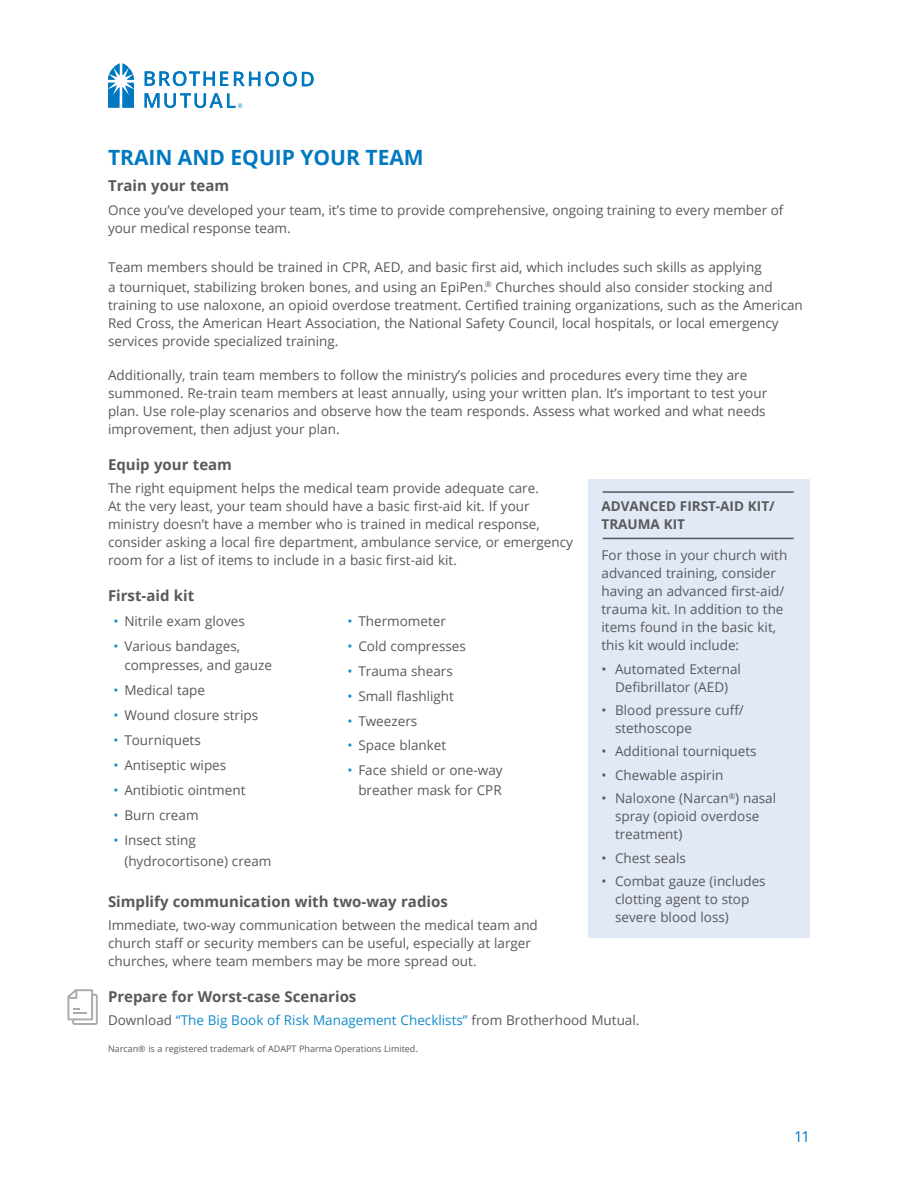
<style>
.page{position:relative;width:918px;height:1188px;background:#fff}
.page>*{position:absolute;margin:0;border:0;box-sizing:border-box;transform-origin:0 0}
.t1{font:700 21px "Open Sans";color:#0079c1}
.t2{font:700 15px "Open Sans";color:#58595b}
.t3{font:15px "Open Sans";color:#0079c1}
.t4{font:13.5px/18px "Open Sans";color:#58595b}
.t5{font:13.5px "Open Sans";color:#128acb}
.t6{font:700 13.5px/18px "Open Sans";color:#58595b}
.t7{font:9px "Open Sans";color:#58595b}
.s1{color:#128acb}
.s2{color:#58595b}
</style>
<div class="page">
<svg style="left:108px;top:63px;width:26px;height:45px"></svg>
<svg style="left:145px;top:71px;width:83px;height:15px"></svg>
<svg style="left:234px;top:72px;width:80px;height:14px"></svg>
<svg style="left:145px;top:93px;width:97px;height:15px"></svg>
<div style="left:588px;top:479px;width:222px;height:458px;background:#e1e9f6"></div>
<hr style="left:603px;top:491px;width:191px;height:2px;background:#58595b">
<hr style="left:603px;top:538px;width:191px;height:1px;background:#58595b">
<svg style="left:67px;top:989px;width:31px;height:36px"></svg>
<h1 class="t1" style="left:108px;top:143px;width:317px">TRAIN AND EQUIP YOUR TEAM</h1>
<p class="t2" style="left:108px;top:175px;width:123px">Train your team</p>
<p class="t4" style="left:108px;top:201px;width:677px">Once you’ve developed your team, it’s time to provide comprehensive, ongoing training to every member of your medical response team.</p>
<p class="t4" style="left:108px;top:257px;width:666px;line-height:19.5px">Team members should be trained in CPR, AED, and basic first aid, which includes such skills as applying a tourniquet, stabilizing broken bones, and using an EpiPen.<sup>®</sup> Churches should also consider stocking and</p>
<p class="t4" style="left:108px;top:296px;width:696px">training to use naloxone, an opioid overdose treatment. Certified training organizations, such as the American<br>Red Cross, the American Heart Association, the National Safety Council, local hospitals, or local emergency services provide specialized training.</p>
<p class="t4" style="left:108px;top:366px;width:661px">Additionally, train team members to follow the ministry’s policies and procedures every time they are summoned. Re-train team members at least annually, using your written plan. It’s important to test your plan. Use role-play scenarios and observe how the team responds. Assess what worked and what needs improvement, then adjust your plan.</p>
<p class="t2" style="left:108px;top:454px;width:126px">Equip your team</p>
<p class="t4" style="left:108px;top:479px;width:467px">The right equipment helps the medical team provide adequate care.<br>At the very least, your team should have a basic first-aid kit. If your ministry doesn’t have a member who is trained in medical response, consider asking a local fire department, ambulance service, or emergency room for a list of items to include in a basic first-aid kit.</p>
<p class="t2" style="left:108px;top:585px;width:88px">First-aid kit</p>
<p class="t4" style="left:113px;top:612px;width:133px"><span class="s1">•</span> Nitrile exam gloves</p>
<p class="t4" style="left:124px;top:636px;width:149px;line-height:19.5px;text-indent:-11px"><span class="s1">•</span> Various bandages, compresses, and gauze</p>
<p class="t4" style="left:113px;top:681px;width:93px"><span class="s1">•</span> Medical tape</p>
<p class="t4" style="left:113px;top:706px;width:146px"><span class="s1">•</span> Wound closure strips</p>
<p class="t4" style="left:113px;top:731px;width:89px"><span class="s1">•</span> Tourniquets</p>
<p class="t4" style="left:113px;top:756px;width:114px"><span class="s1">•</span> Antiseptic wipes</p>
<p class="t4" style="left:113px;top:780px;width:134px"><span class="s1">•</span> Antibiotic ointment</p>
<p class="t4" style="left:113px;top:805px;width:87px"><span class="s1">•</span> Burn cream</p>
<p class="t4" style="left:124px;top:829px;width:149px;line-height:21px;text-indent:-11px"><span class="s1">•</span> Insect sting (hydrocortisone) cream</p>
<p class="t2" style="left:108px;top:891px;width:341px">Simplify communication with two-way radios</p>
<p class="t4" style="left:108px;top:916px;width:431px">Immediate, two-way communication between the medical team and church staff or security members can be useful, especially at larger churches, where team members may be more spread out.</p>
<p class="t2" style="left:108px;top:986px;width:250px">Prepare for Worst-case Scenarios</p>
<p class="t5" style="left:108px;top:1011px;width:533px"><span class="s2">Download</span> “The Big Book of Risk Management Checklists” <span class="s2">from Brotherhood Mutual.</span></p>
<p class="t7" style="left:108px;top:1043px;width:311px">Narcan® is a registered trademark of ADAPT Pharma Operations Limited.</p>
<p class="t6" style="left:602px;top:497px;width:175px">ADVANCED FIRST-AID KIT/<br>TRAUMA KIT</p>
<p class="t4" style="left:602px;top:546px;width:187px">For those in your church with advanced training, consider having an advanced first-aid/ trauma kit. In addition to the items found in the basic kit, this kit would include:</p>
<p class="t4" style="left:602px;top:659px;width:141px;text-align:center">• Automated External<br>Defibrillator (AED)</p>
<p class="t4" style="left:615px;top:701px;width:130px;text-indent:-14px">• Blood pressure cuff/ stethoscope</p>
<p class="t4" style="left:602px;top:742px;width:157px">• Additional tourniquets</p>
<p class="t4" style="left:602px;top:766px;width:123px">• Chewable aspirin</p>
<p class="t4" style="left:615px;top:789px;width:163px;text-indent:-13px">• Naloxone (Narcan<sup>®</sup>) nasal spray (opioid overdose treatment)</p>
<p class="t4" style="left:602px;top:848px;width:86px">• Chest seals</p>
<p class="t4" style="left:615px;top:872px;width:152px;text-indent:-14px">• Combat gauze (includes clotting agent to stop severe blood loss)</p>
<p class="t4" style="left:347px;top:612px;width:100px"><span class="s1">•</span> Thermometer</p>
<p class="t4" style="left:347px;top:637px;width:120px"><span class="s1">•</span> Cold compresses</p>
<p class="t4" style="left:347px;top:661px;width:107px"><span class="s1">•</span> Trauma shears</p>
<p class="t4" style="left:347px;top:686px;width:108px"><span class="s1">•</span> Small flashlight</p>
<p class="t4" style="left:347px;top:711px;width:71px"><span class="s1">•</span> Tweezers</p>
<p class="t4" style="left:347px;top:736px;width:100px"><span class="s1">•</span> Space blanket</p>
<p class="t4" style="left:347px;top:760px;width:157px;line-height:19.5px;text-align:right"><span class="s1">•</span> Face shield or one-way breather mask for CPR</p>
<p class="t3" style="left:794px;top:1127px;width:17px">11</p>
</div>
